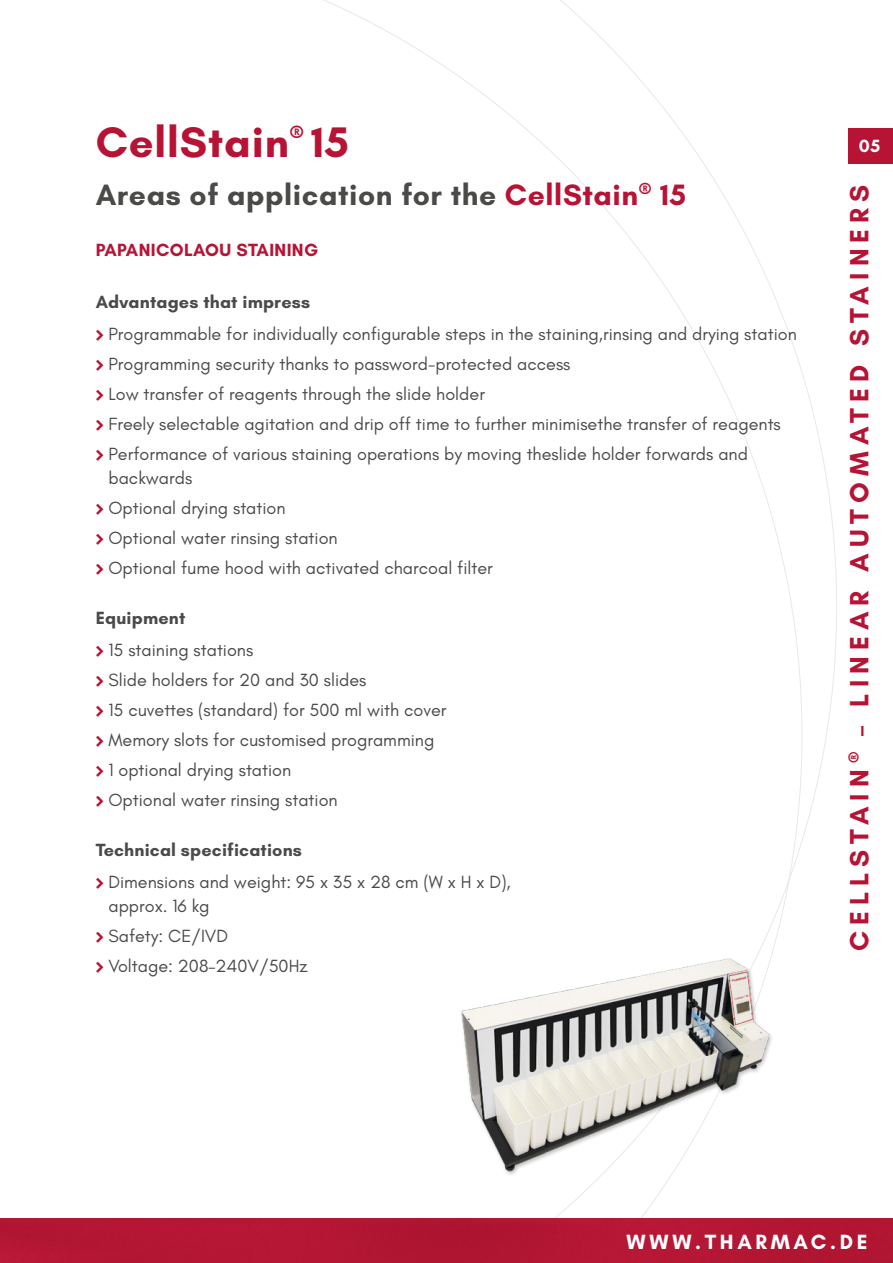
<style>
.page{position:relative;width:893px;height:1263px;background:#fff}
.page>*{position:absolute;margin:0;border:0;box-sizing:border-box;transform-origin:0 0}
.t1{font:700 43.5px "Glacial Indifference";letter-spacing:.02em;color:#b71435}
.t2{font:700 30px "Glacial Indifference";letter-spacing:.02em;color:#4a4a49}
.t3{font:700 27px "Glacial Indifference";letter-spacing:.225em;color:#b71435}
.t4{font:700 21px "Glacial Indifference";letter-spacing:.175em;color:#fff}
.t5{font:700 19.2px "Glacial Indifference";color:#b71435}
.t6{font:18px/30px "Glacial Indifference";color:#4a4a49}
.t7{font:700 18px "Glacial Indifference";letter-spacing:.01em;color:#4a4a49}
.t8{font:700 18px "Glacial Indifference";letter-spacing:.02em;color:#b71435}
.t9{font:700 18px "Glacial Indifference";color:#fff}
.s1{color:#b71435}
</style>
<div class="page">
<div style="left:848px;top:128px;width:45px;height:36px;background:#b71435"></div>
<div style="left:0;top:1218px;width:893px;height:45px;background:#b31633"></div>
<img style="left:461px;top:927px;width:319px;height:251px">
<h1 class="t1" style="left:96px;top:115px;width:195px">CellStain</h1>
<p class="t5" style="left:290px;top:120px;width:15px">®</p>
<h1 class="t1" style="left:311px;top:115px;width:39px">15</h1>
<h2 class="t2" style="left:96px;top:176px;width:592px">Areas of application for the <span class="s1">CellStain</span><sup>®</sup> <span class="s1">15</span></h2>
<p class="t8" style="left:96px;top:239px;width:224px">PAPANICOLAOU STAINING</p>
<p class="t7" style="left:96px;top:291px;width:216px">Advantages that impress</p>
<p class="t6" style="left:108px;top:320px;width:690px">Programmable for individually configurable steps in the staining,rinsing and drying station Programming security thanks to password-protected access<br>Low transfer of reagents through the slide holder<br>Freely selectable agitation and drip off time to further minimisethe transfer of reagents Performance of various staining operations by moving theslide holder forwards and</p>
<p class="t6" style="left:108px;top:463px;width:386px">backwards<br>Optional drying station<br>Optional water rinsing station<br>Optional fume hood with activated charcoal filter</p>
<p class="t7" style="left:96px;top:607px;width:91px">Equipment</p>
<p class="t6" style="left:108px;top:636px;width:339px">15 staining stations<br>Slide holders for 20 and 30 slides<br>15 cuvettes (standard) for 500 ml with cover<br>Memory slots for customised programming<br>1 optional drying station<br>Optional water rinsing station</p>
<p class="t7" style="left:96px;top:839px;width:208px">Technical specifications</p>
<p class="t6" style="left:108px;top:871px;width:404px;line-height:24px">Dimensions and weight: 95 x 35 x 28 cm (W x H x D), approx. 16 kg</p>
<p class="t6" style="left:108px;top:921px;width:201px">Safety: CE/IVD<br>Voltage: 208–240V/50Hz</p>
<p class="t9" style="left:859px;top:134px;width:23px">05</p>
<h3 class="t3" style="left:843px;top:951px;width:768px;rotate:-90deg">CELLSTAIN <sup>®</sup> – LINEAR AUTOMATED STAINERS</h3>
<p class="t4" style="left:627px;top:1229px;width:242px">WWW.THARMAC.DE</p>
</div>
